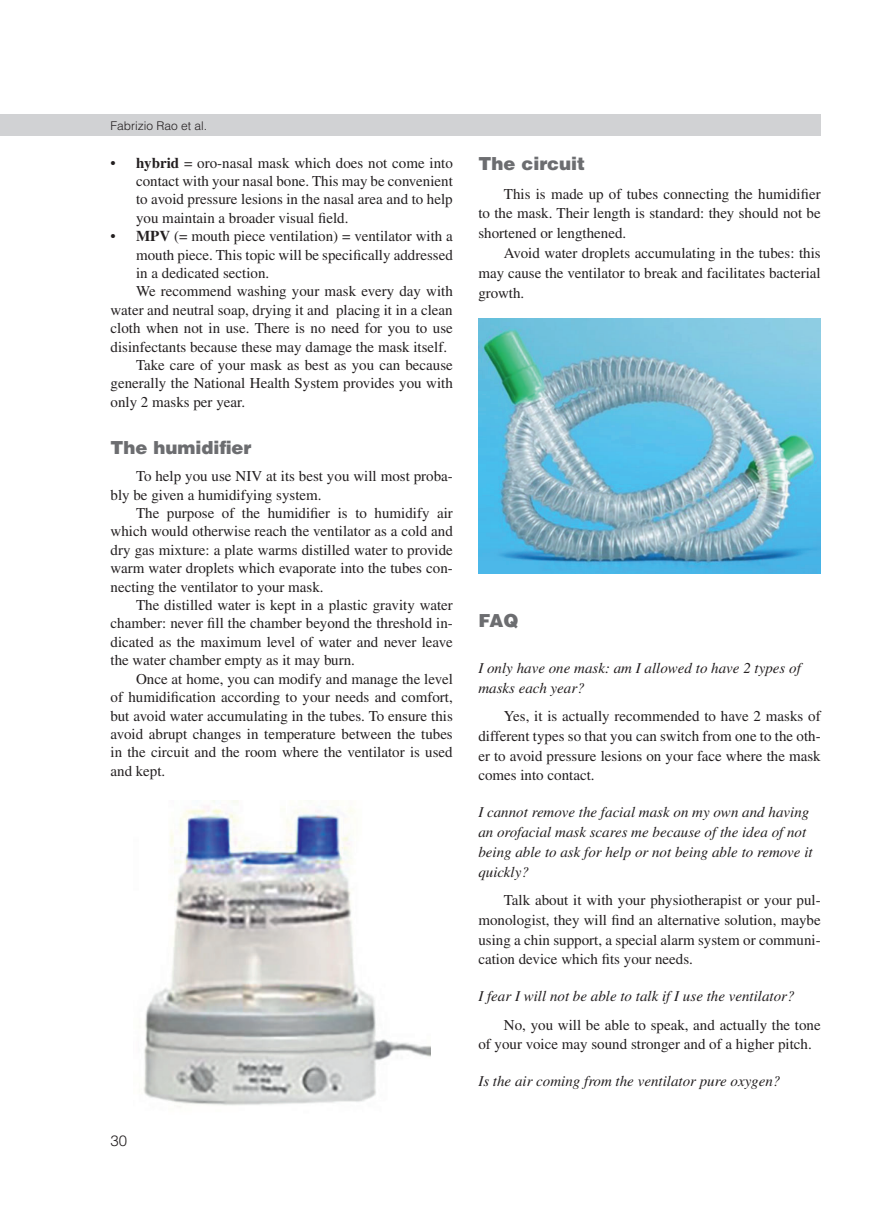
<style>
.page{position:relative;width:893px;height:1212px;background:#fff}
.page>*{position:absolute;margin:0;border:0;box-sizing:border-box;transform-origin:0 0}
.t1{font:900 18px "Helvetica LT Std";color:#6c6d70}
.t2{font:15px/18.5px "Times LT Std";color:#231f20;text-align:justify}
.t3{font:italic 15px/19.8px "Times LT Std";color:#231f20}
.t4{font:300 15px "Helvetica LT Std";color:#231f20}
.t5{font:300 12px "Helvetica LT Std";color:#231f20}
.s1{font-weight:700}
</style>
<div class="page">
<div style="left:0;top:115px;width:821px;height:21px;background:#d1d2d4"></div>
<img style="left:143px;top:801px;width:288px;height:306px">
<img style="left:478px;top:319px;width:343px;height:254px">
<p class="t5" style="left:111px;top:118px;width:98px">Fabrizio Rao et al.</p>
<p class="t2" style="left:136px;top:153px;width:318px;text-indent:-26px">• <span class="s1">hybrid</span> = oro-nasal mask which does not come into contact with your nasal bone. This may be convenient to avoid pressure lesions in the nasal area and to help you maintain a broader visual field.</p>
<p class="t2" style="left:111px;top:227px;width:344px">• <span class="s1">MPV</span> (= mouth piece ventilation) = ventilator with a</p>
<p class="t2" style="left:136px;top:245px;width:318px">mouth piece. This topic will be specifically addressed</p>
<p class="t2" style="left:136px;top:264px;width:135px">in a dedicated section.</p>
<p class="t2" style="left:136px;top:282px;width:318px">We recommend washing your mask every day with</p>
<p class="t2" style="left:111px;top:300px;width:344px">water and neutral soap, drying it and placing it in a clean</p>
<p class="t2" style="left:111px;top:319px;width:344px">cloth when not in use. There is no need for you to use</p>
<p class="t2" style="left:111px;top:337px;width:338px">disinfectants because these may damage the mask itself.</p>
<p class="t2" style="left:136px;top:356px;width:318px">Take care of your mask as best as you can because</p>
<p class="t2" style="left:111px;top:374px;width:344px">generally the National Health System provides you with</p>
<p class="t2" style="left:111px;top:393px;width:136px">only 2 masks per year.</p>
<p class="t1" style="left:111px;top:436px;width:143px">The humidifier</p>
<p class="t2" style="left:111px;top:467px;width:344px;text-indent:26px">To help you use NIV at its best you will most proba&shy;bly be given a humidifying system.</p>
<p class="t2" style="left:111px;top:504px;width:344px;text-indent:26px">The purpose of the humidifier is to humidify air which would otherwise reach the ventilator as a cold and dry gas mixture: a plate warms distilled water to provide warm water droplets which evaporate into the tubes con&shy;necting the ventilator to your mask.</p>
<p class="t2" style="left:111px;top:596px;width:344px;text-indent:26px">The distilled water is kept in a plastic gravity water chamber: never fill the chamber beyond the threshold in&shy;dicated as the maximum level of water and never leave the water chamber empty as it may burn.</p>
<p class="t2" style="left:111px;top:669px;width:344px;text-indent:26px">Once at home, you can modify and manage the level of humidification according to your needs and comfort, but avoid water accumulating in the tubes. To ensure this avoid abrupt changes in temperature between the tubes in the circuit and the room where the ventilator is used and kept.</p>
<p class="t4" style="left:111px;top:1131px;width:18px">30</p>
<p class="t1" style="left:478px;top:152px;width:108px">The circuit</p>
<p class="t2" style="left:478px;top:184px;width:344px;line-height:19.8px;text-indent:26px">This is made up of tubes connecting the humidifier to the mask. Their length is standard: they should not be shortened or lengthened.</p>
<p class="t2" style="left:478px;top:243px;width:344px;line-height:19.8px;text-indent:26px">Avoid water droplets accumulating in the tubes: this may cause the ventilator to break and facilitates bacterial growth.</p>
<p class="t1" style="left:478px;top:609px;width:42px">FAQ</p>
<p class="t3" style="left:478px;top:658px;width:324px">I only have one mask: am I allowed to have 2 types of masks each year?</p>
<p class="t2" style="left:478px;top:706px;width:344px;line-height:19.8px;text-indent:26px">Yes, it is actually recommended to have 2 masks of different types so that you can switch from one to the oth&shy;er to avoid pressure lesions on your face where the mask comes into contact.</p>
<p class="t3" style="left:478px;top:802px;width:336px">I cannot remove the facial mask on my own and having an orofacial mask scares me because of the idea of not being able to ask for help or not being able to remove it quickly?</p>
<p class="t2" style="left:478px;top:890px;width:344px;line-height:19.8px;text-indent:26px">Talk about it with your physiotherapist or your pul&shy;monologist, they will find an alternative solution, maybe using a chin support, a special alarm system or communi&shy;cation device which fits your needs.</p>
<p class="t3" style="left:478px;top:986px;width:318px">I fear I will not be able to talk if I use the ventilator?</p>
<p class="t2" style="left:478px;top:1014px;width:344px;line-height:19.8px;text-indent:26px">No, you will be able to speak, and actually the tone of your voice may sound stronger and of a higher pitch.</p>
<p class="t3" style="left:478px;top:1071px;width:303px">Is the air coming from the ventilator pure oxygen?</p>
</div>
